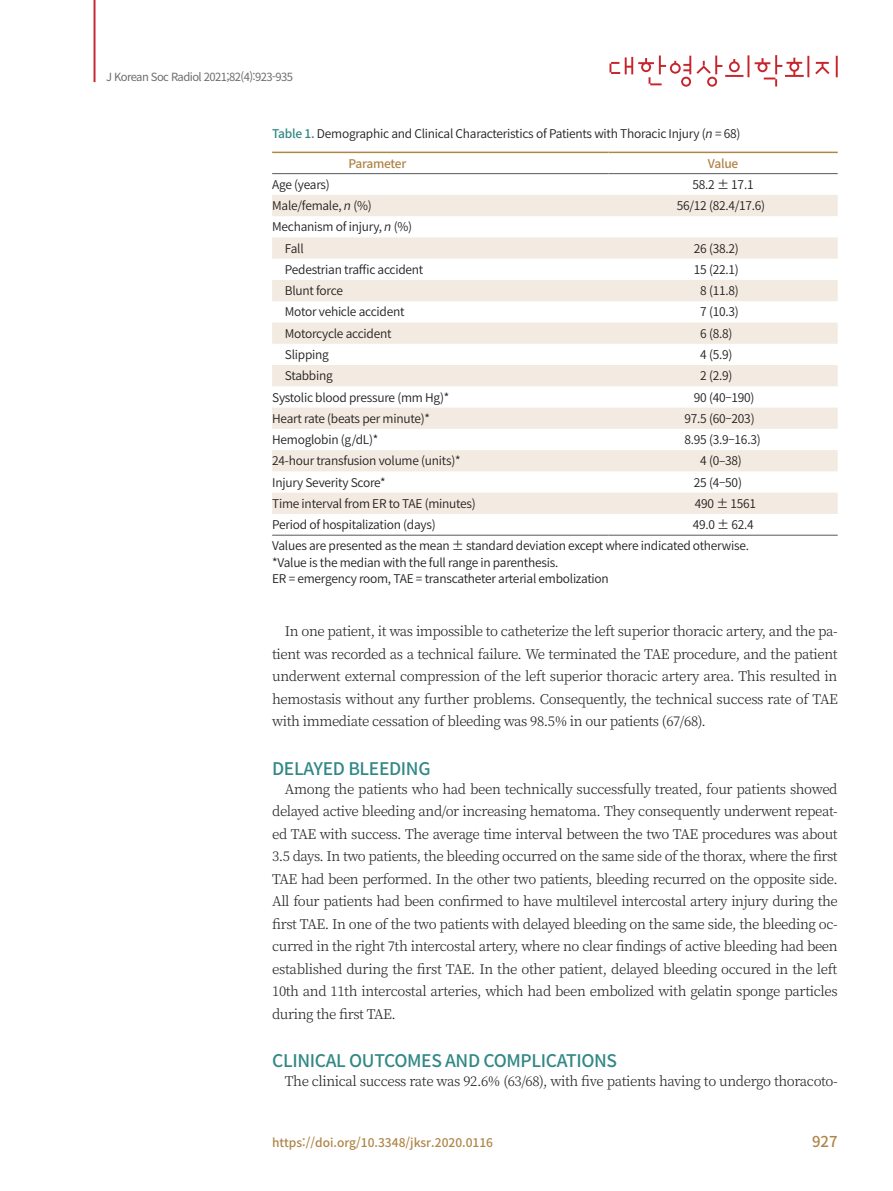
<style>
.page{position:relative;width:893px;height:1191px;background:#fff}
.page>*{position:absolute;margin:0;border:0;box-sizing:border-box;transform-origin:0 0}
.t1{font:500 17.4px "Noto Sans CJ Kkr";letter-spacing:-.02em;color:#328886}
.t2{font:500 15px "Noto Sans CJ Kkr";color:#b08548}
.t3{font:300 13.5px/22.5px "Noto Serif CJ Kkr";letter-spacing:-.03em;color:#231f20;text-align:justify}
.t4{font:600 12px/21.3px "Noto Sans CJ Kkr";letter-spacing:-.02em;color:#231f20}
.t5{font:500 12px "Noto Sans CJ Kkr";color:#b08548}
.t6{font:500 12px "Noto Sans CJ Kkr";letter-spacing:-.025em;color:#b08548}
.t7{font:11.25px "Noto Sans CJ Kkr";letter-spacing:-.05em;color:#6c6d70}
.s1{font-weight:500;color:#328886}
.s2{font-style:italic}
</style>
<div class="page">
<hr style="left:94px;top:0;width:1px;height:82px;background:#c8242b">
<svg style="left:609px;top:55px;width:229px;height:32px"></svg>
<svg style="left:272px;top:195px;width:566px;height:319px;fill:#f3ebe1"></svg>
<svg style="left:272px;top:152px;width:13px;height:1px"></svg>
<hr style="left:285px;top:152px;width:323px;height:1px;background:#b08548">
<hr style="left:608px;top:152px;width:230px;height:1px;background:#b08548">
<svg style="left:272px;top:535px;width:13px;height:1px"></svg>
<hr style="left:285px;top:535px;width:323px;height:1px;background:#57585a">
<hr style="left:608px;top:535px;width:230px;height:1px;background:#57585a">
<svg style="left:272px;top:173px;width:13px;height:1px"></svg>
<hr style="left:285px;top:173px;width:323px;height:1px;background:#57585a">
<hr style="left:608px;top:173px;width:230px;height:1px;background:#57585a">
<p class="t7" style="left:106px;top:70px;width:189px">J Korean Soc Radiol 2021;82(4):923-935</p>
<p class="t4" style="left:272px;top:123px;width:470px"><span class="s1">Table 1.</span> Demographic and Clinical Characteristics of Patients with Thoracic Injury (<span class="s2">n</span>= 68)</p>
<p class="t6" style="left:348px;top:157px;width:59px">Parameter</p>
<p class="t5" style="left:708px;top:157px;width:32px">Value</p>
<p class="t4" style="left:272px;top:174px;width:59px">Age (years)</p>
<p class="t4" style="left:693px;top:174px;width:62px">58.2 ± 17.1</p>
<p class="t4" style="left:272px;top:195px;width:101px">Male/female, <span class="s2">n</span>(%)</p>
<p class="t4" style="left:677px;top:195px;width:90px">56/12 (82.4/17.6)</p>
<p class="t4" style="left:285px;top:216px;width:129px;text-indent:-13px">Mechanism of injury, <span class="s2">n</span>(%)<br>Fall</p>
<p class="t4" style="left:694px;top:238px;width:46px">26 (38.2)</p>
<p class="t4" style="left:285px;top:259px;width:140px">Pedestrian traffic accident</p>
<p class="t4" style="left:694px;top:259px;width:46px">15 (22.1)</p>
<p class="t4" style="left:285px;top:280px;width:60px">Blunt force</p>
<p class="t4" style="left:700px;top:280px;width:40px">8 (11.8)</p>
<p class="t4" style="left:285px;top:302px;width:121px">Motor vehicle accident</p>
<p class="t4" style="left:700px;top:302px;width:40px">7 (10.3)</p>
<p class="t4" style="left:285px;top:323px;width:108px">Motorcycle accident</p>
<p class="t4" style="left:700px;top:323px;width:34px">6 (8.8)</p>
<p class="t4" style="left:285px;top:344px;width:45px">Slipping</p>
<p class="t4" style="left:700px;top:344px;width:34px">4 (5.9)</p>
<p class="t4" style="left:285px;top:365px;width:49px">Stabbing</p>
<p class="t4" style="left:700px;top:365px;width:34px">2 (2.9)</p>
<p class="t4" style="left:272px;top:387px;width:179px">Systolic blood pressure (mm Hg)*</p>
<p class="t4" style="left:694px;top:387px;width:62px">90 (40–190)</p>
<p class="t4" style="left:272px;top:408px;width:159px">Heart rate (beats per minute)*</p>
<p class="t4" style="left:684px;top:408px;width:72px">97.5 (60–203)</p>
<p class="t4" style="left:272px;top:429px;width:108px">Hemoglobin (g/dL)*</p>
<p class="t4" style="left:684px;top:429px;width:78px">8.95 (3.9–16.3)</p>
<p class="t4" style="left:272px;top:450px;width:190px">24-hour transfusion volume (units)*</p>
<p class="t4" style="left:700px;top:450px;width:43px">4 (0–38)</p>
<p class="t4" style="left:272px;top:472px;width:115px">Injury Severity Score*</p>
<p class="t4" style="left:694px;top:472px;width:50px">25 (4–50)</p>
<p class="t4" style="left:272px;top:493px;width:205px">Time interval from ER to TAE (minutes)</p>
<p class="t4" style="left:695px;top:493px;width:63px">490 ± 1561</p>
<p class="t4" style="left:272px;top:514px;width:165px">Period of hospitalization (days)</p>
<p class="t4" style="left:272px;top:514px;width:483px;text-indent:420px">49.0 ± 62.4<br>Values are presented as the mean ± standard deviation except where indicated otherwise.</p>
<p class="t4" style="left:272px;top:554px;width:338px;line-height:16.5px">*Value is the median with the full range in parenthesis.<br>ER = emergency room, TAE = transcatheter arterial embolization</p>
<p class="t3" style="left:272px;top:620px;width:567px;text-indent:13px">In one patient, it was impossible to catheterize the left superior thoracic artery, and the pa&shy;tient was recorded as a technical failure. We terminated the TAE procedure, and the patient underwent external compression of the left superior thoracic artery area. This resulted in hemostasis without any further problems. Consequently, the technical success rate of TAE with immediate cessation of bleeding was 98.5% in our patients (67/68).</p>
<p class="t1" style="left:272px;top:758px;width:160px">DELAYED BLEEDING</p>
<p class="t3" style="left:272px;top:777px;width:567px;text-indent:13px">Among the patients who had been technically successfully treated, four patients showed delayed active bleeding and/or increasing hematoma. They consequently underwent repeat&shy;ed TAE with success. The average time interval between the two TAE procedures was about 3.5 days. In two patients, the bleeding occurred on the same side of the thorax, where the first TAE had been performed. In the other two patients, bleeding recurred on the opposite side.<br>All four patients had been confirmed to have multilevel intercostal artery injury during the first TAE. In one of the two patients with delayed bleeding on the same side, the bleeding oc&shy;curred in the right 7th intercostal artery, where no clear findings of active bleeding had been established during the first TAE. In the other patient, delayed bleeding occured in the left 10th and 11th intercostal arteries, which had been embolized with gelatin sponge particles during the first TAE.</p>
<p class="t1" style="left:272px;top:1051px;width:346px">CLINICAL OUTCOMES AND COMPLICATIONS</p>
<p class="t3" style="left:285px;top:1070px;width:554px">The clinical success rate was 92.6% (63/68), with five patients having to undergo thoracoto-</p>
<p class="t5" style="left:272px;top:1135px;width:222px">https://doi.org/10.3348/jksr.2020.0116</p>
<p class="t2" style="left:812px;top:1132px;width:27px">927</p>
</div>
